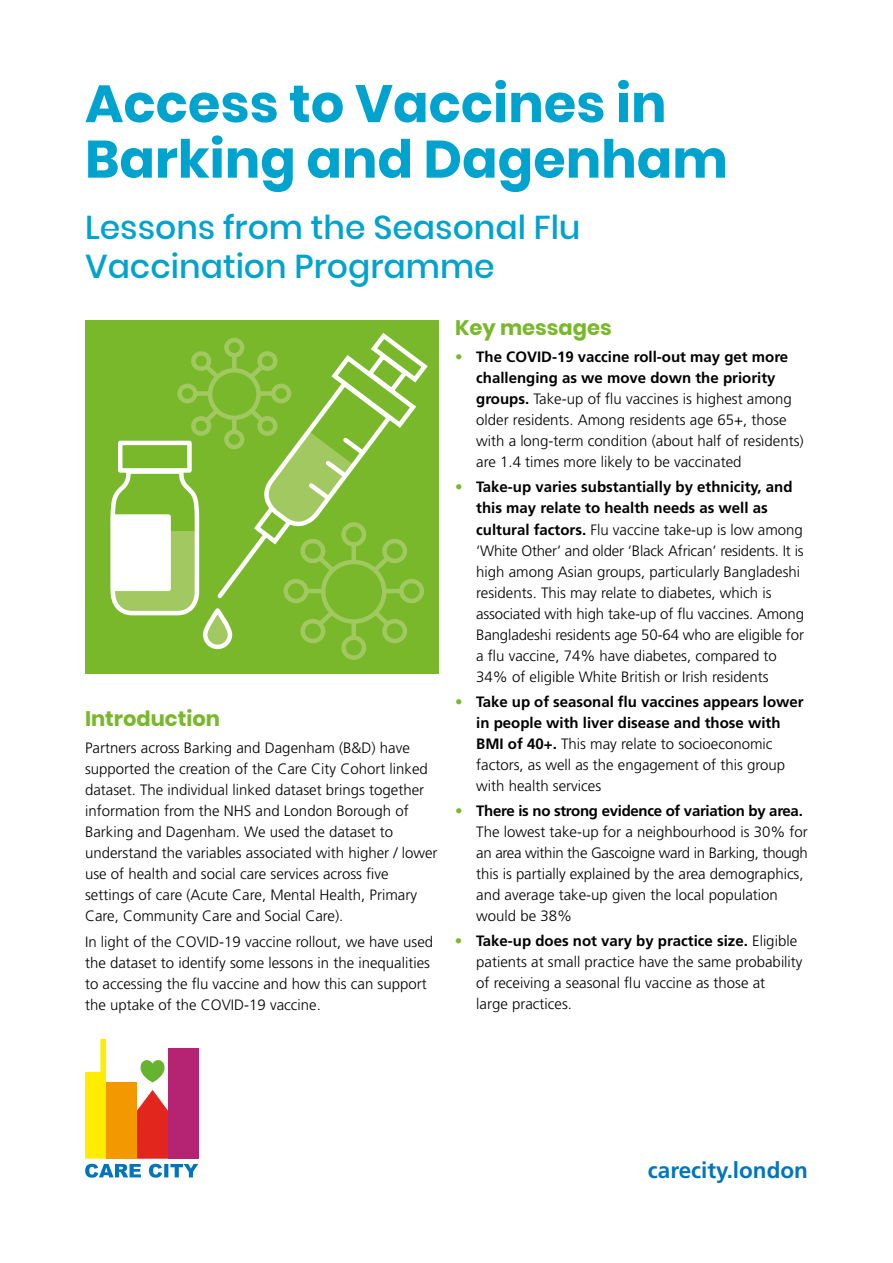
<style>
.page{position:relative;width:893px;height:1263px;background:#fff}
.page>*{position:absolute;margin:0;border:0;box-sizing:border-box;transform-origin:0 0}
.t1{font:700 52.5px/55.5px "Poppins";color:#00a3cd}
.t2{font:500 33px/39.6px "Poppins";color:#00a3cd}
.t3{font:700 22.5px "Frutiger";color:#0075be}
.t4{font:700 21px "Poppins";color:#78b82a}
.t5{font:300 15px/21px "Frutiger";color:#000}
.s1{color:#78b82a}
.s2{font-weight:700}
</style>
<div class="page">
<div style="left:85px;top:320px;width:353px;height:353px;background:#78b82a"></div>
<div style="left:168px;top:1048px;width:31px;height:111px;background:#b52473"></div>
<svg style="left:85px;top:1039px;width:113px;height:139px"></svg>
<div style="left:203px;top:608px;width:29px;height:41px;border:4px solid #fff;border-radius:12px"></div>
<div style="left:341px;top:635px;width:25px;height:25px;border:4px solid #a2c961;border-radius:50%"></div>
<svg style="left:110px;top:332px;width:318px;height:316px"></svg>
<h1 class="t1" style="left:85px;top:76px;width:644px">Access to Vaccines in<br>Barking and Dagenham</h1>
<h2 class="t2" style="left:85px;top:207px;width:497px">Lessons from the Seasonal Flu<br>Vaccination Programme</h2>
<h3 class="t4" style="left:455px;top:315px;width:158px">Key messages</h3>
<p class="t5" style="left:476px;top:346px;width:329px;text-indent:-21px"><span class="s1">•</span> <span class="s2">The COVID-19 vaccine roll-out may get more challenging as we move down the priority groups.</span> Take-up of flu vaccines is highest among older residents. Among residents age 65+, those with a long-term condition (about half of residents) are 1.4 times more likely to be vaccinated</p>
<p class="t5" style="left:476px;top:477px;width:329px;text-indent:-21px"><span class="s1">•</span> <span class="s2">Take-up varies substantially by ethnicity, and this may relate to health needs as well as cultural factors.</span> Flu vaccine take-up is low among ‘White Other’ and older ‘Black African’ residents. It is high among Asian groups, particularly Bangladeshi residents. This may relate to diabetes, which is associated with high take-up of flu vaccines. Among Bangladeshi residents age 50-64 who are eligible for a flu vaccine, 74% have diabetes, compared to 34% of eligible White British or Irish residents</p>
<p class="t5" style="left:476px;top:691px;width:329px;text-indent:-21px"><span class="s1">•</span> <span class="s2">Take up of seasonal flu vaccines appears lower in people with liver disease and those with BMI of 40+.</span> This may relate to socioeconomic factors, as well as the engagement of this group with health services</p>
<p class="t5" style="left:476px;top:800px;width:333px;text-indent:-21px"><span class="s1">•</span> <span class="s2">There is no strong evidence of variation by area.<br></span>The lowest take-up for a neighbourhood is 30% for an area within the Gascoigne ward in Barking, though this is partially explained by the area demographics, and average take-up given the local population would be 38%</p>
<p class="t5" style="left:476px;top:930px;width:328px;text-indent:-21px"><span class="s1">•</span> <span class="s2">Take-up does not vary by practice size.</span> Eligible patients at small practice have the same probability of receiving a seasonal flu vaccine as those at<br>large practices.</p>
<h3 class="t4" style="left:85px;top:706px;width:137px">Introduction</h3>
<p class="t5" style="left:85px;top:737px;width:354px">Partners across Barking and Dagenham (B&amp;D) have supported the creation of the Care City Cohort linked dataset. The individual linked dataset brings together information from the NHS and London Borough of Barking and Dagenham. We used the dataset to understand the variables associated with higher / lower use of health and social care services across five settings of care (Acute Care, Mental Health, Primary Care, Community Care and Social Care).</p>
<p class="t5" style="left:85px;top:931px;width:350px">In light of the COVID-19 vaccine rollout, we have used the dataset to identify some lessons in the inequalities to accessing the flu vaccine and how this can support the uptake of the COVID-19 vaccine.</p>
<h3 class="t3" style="left:648px;top:1157px;width:162px">carecity.london</h3>
</div>
